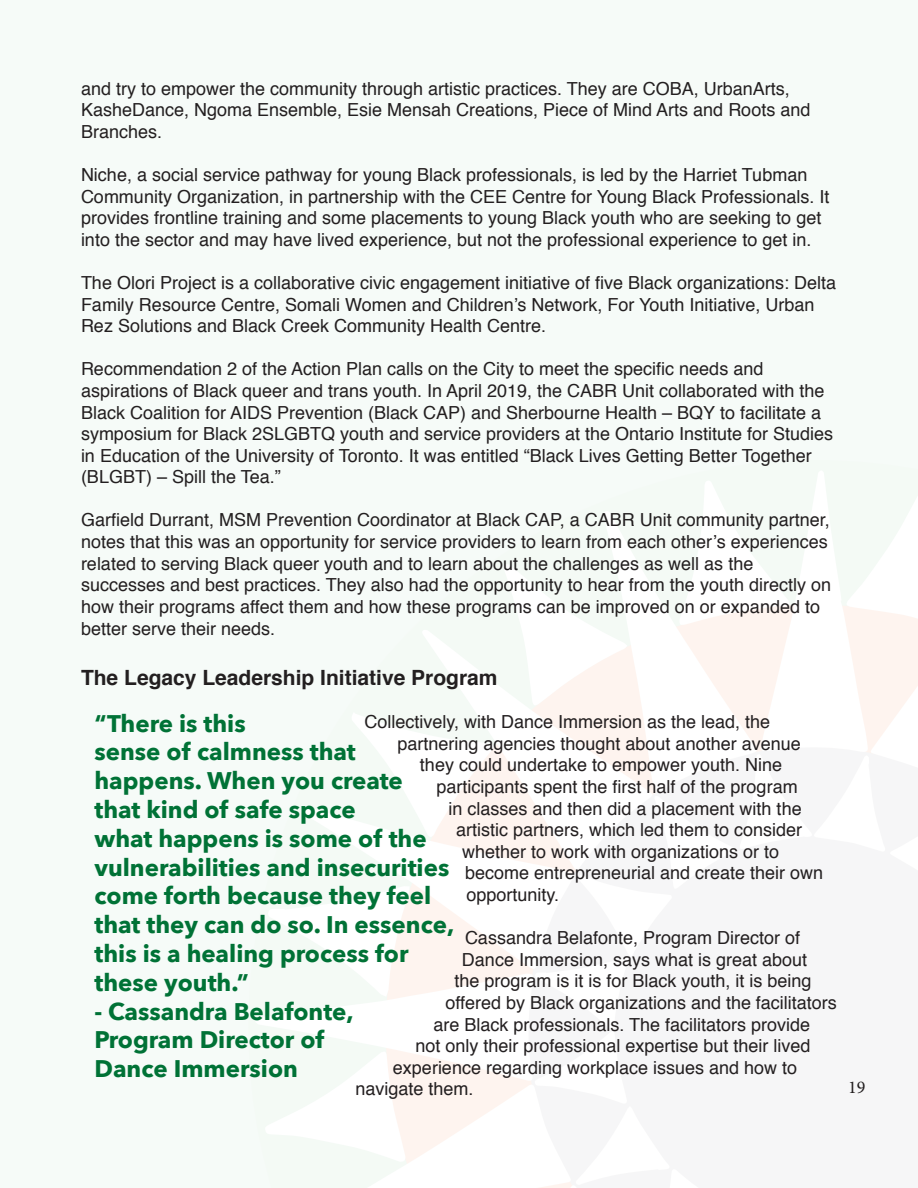
<style>
.page{position:relative;width:918px;height:1188px;background:#f6fbf8}
.page>*{position:absolute;margin:0;border:0;box-sizing:border-box;transform-origin:0 0}
.t1{font:700 24px/28.8px "Avenir Next";color:#007236}
.t2{font:700 21px "Helvetica";color:#231f20}
.t3{font:18px/21.6px "Helvetica";color:#231f20}
.t4{font:18px "Minion Pro";color:#231f20}
</style>
<div class="page">
<p class="t3" style="left:81px;top:78px;width:731px">and try to empower the community through artistic practices. They are COBA, UrbanArts,<br>KasheDance, Ngoma Ensemble, Esie Mensah Creations, Piece of Mind Arts and Roots and<br>Branches.</p>
<p class="t3" style="left:81px;top:164px;width:750px">Niche, a social service pathway for young Black professionals, is led by the Harriet Tubman Community Organization, in partnership with the CEE Centre for Young Black Professionals. It provides frontline training and some placements to young Black youth who are seeking to get into the sector and may have lived experience, but not the professional experience to get in.</p>
<p class="t3" style="left:81px;top:272px;width:757px">The Olori Project is a collaborative civic engagement initiative of five Black organizations: Delta<br>Family Resource Centre, Somali Women and Children’s Network, For Youth Initiative, Urban<br>Rez Solutions and Black Creek Community Health Centre.</p>
<p class="t3" style="left:81px;top:359px;width:754px">Recommendation 2 of the Action Plan calls on the City to meet the specific needs and aspirations of Black queer and trans youth. In April 2019, the CABR Unit collaborated with the Black Coalition for AIDS Prevention (Black CAP) and Sherbourne Health – BQY to facilitate a symposium for Black 2SLGBTQ youth and service providers at the Ontario Institute for Studies in Education of the University of Toronto. It was entitled “Black Lives Getting Better Together (BLGBT) – Spill the Tea.”</p>
<p class="t3" style="left:81px;top:510px;width:752px">Garfield Durrant, MSM Prevention Coordinator at Black CAP, a CABR Unit community partner, notes that this was an opportunity for service providers to learn from each other’s experiences related to serving Black queer youth and to learn about the challenges as well as the successes and best practices. They also had the opportunity to hear from the youth directly on how their programs affect them and how these programs can be improved on or expanded to better serve their needs.</p>
<p class="t2" style="left:81px;top:661px;width:418px">The Legacy Leadership Initiative Program</p>
<p class="t3" style="left:364px;top:712px;width:407px">Collectively, with Dance Immersion as the lead, the</p>
<p class="t3" style="left:397px;top:733px;width:405px">partnering agencies thought about another avenue</p>
<p class="t3" style="left:420px;top:755px;width:364px">they could undertake to empower youth. Nine</p>
<p class="t3" style="left:436px;top:776px;width:363px">participants spent the first half of the program</p>
<p class="t3" style="left:449px;top:798px;width:355px">in classes and then did a placement with the</p>
<p class="t3" style="left:456px;top:820px;width:348px">artistic partners, which led them to consider</p>
<p class="t3" style="left:462px;top:841px;width:319px">whether to work with organizations or to</p>
<p class="t3" style="left:465px;top:863px;width:360px">become entrepreneurial and create their own</p>
<p class="t3" style="left:467px;top:884px;width:94px">opportunity.</p>
<p class="t3" style="left:465px;top:928px;width:337px">Cassandra Belafonte, Program Director of</p>
<p class="t3" style="left:462px;top:949px;width:347px">Dance Immersion, says what is great about</p>
<p class="t3" style="left:454px;top:971px;width:359px">the program is it is for Black youth, it is being</p>
<p class="t3" style="left:445px;top:992px;width:393px">offered by Black organizations and the facilitators</p>
<p class="t3" style="left:433px;top:1014px;width:378px">are Black professionals. The facilitators provide</p>
<p class="t3" style="left:415px;top:1036px;width:397px">not only their professional expertise but their lived</p>
<p class="t3" style="left:393px;top:1057px;width:406px">experience regarding workplace issues and how to</p>
<p class="t3" style="left:355px;top:1079px;width:120px">navigate them.</p>
<p class="t1" style="left:94px;top:709px;width:361px">“There is this<br>sense of calmness that happens. When you create that kind of safe space<br>what happens is some of the vulnerabilities and insecurities come forth because they feel that they can do so. In essence, this is a healing process for these youth.”</p>
<p class="t1" style="left:94px;top:997px;width:261px">- Cassandra Belafonte,<br>Program Director of<br>Dance Immersion</p>
<p class="t4" style="left:848px;top:1075px;width:19px">19</p>
</div>
